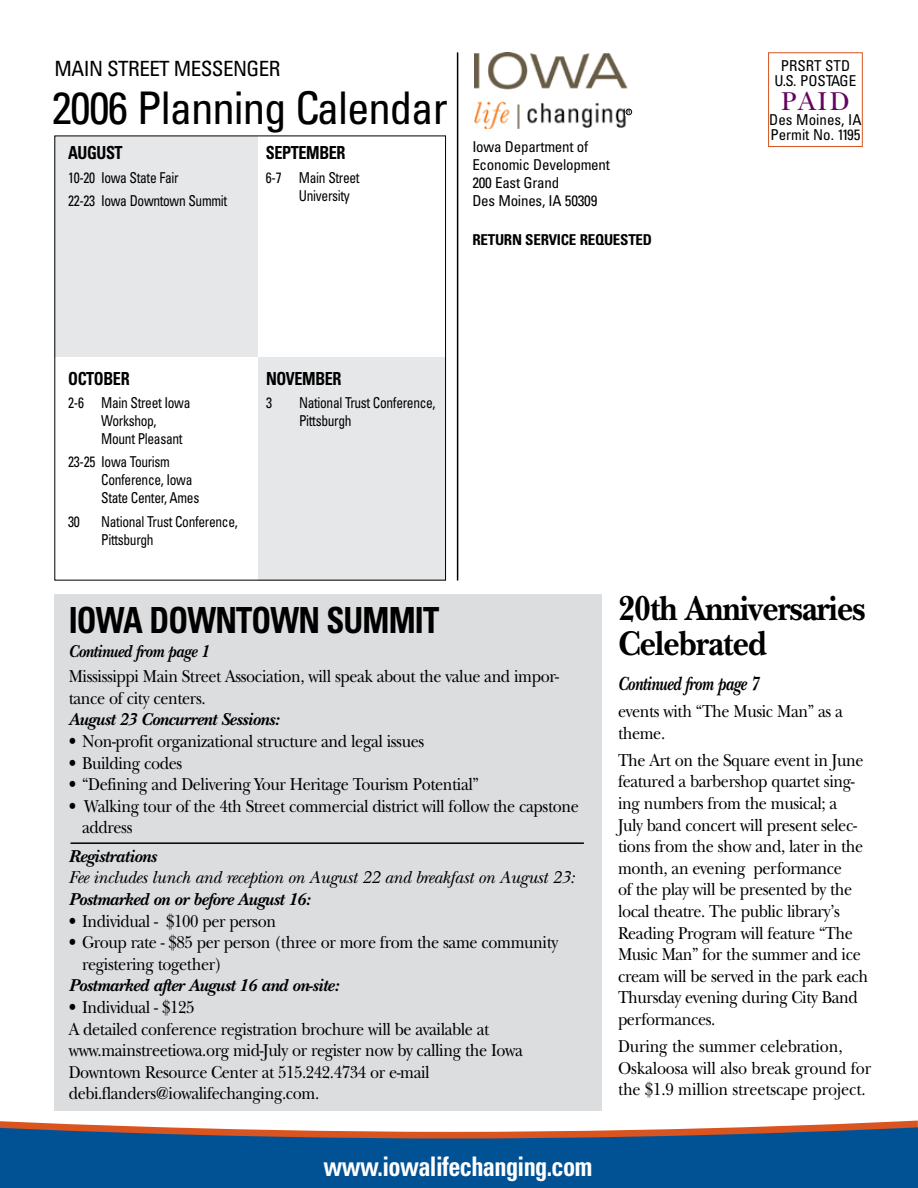
<style>
.page{position:relative;width:918px;height:1188px;background:#fff}
.page>*{position:absolute;margin:0;border:0;box-sizing:border-box;transform-origin:0 0}
.t1{font:condensed 45px "Univers";letter-spacing:-.025em;color:#000}
.t2{font:700 36px/34.5px "New Baskerville";letter-spacing:-.025em;color:#000;scale:.9 1}
.t3{font:700 condensed 36px "Univers";letter-spacing:-.025em;color:#000;scale:.9 1}
.t4{font:700 condensed 27px "Univers";letter-spacing:-.025em;color:#fff;scale:.9 1}
.t5{font:27px "New Baskerville";color:#650360}
.t6{font:condensed 21px "Univers";color:#000}
.t7{font:italic 700 19.95px "New Baskerville";letter-spacing:-.025em;color:#000;scale:.81 1}
.t8{font:18px/21.6px "New Baskerville";letter-spacing:-.025em;color:#000;scale:.9 1}
.t9{font:italic 700 18px "New Baskerville";letter-spacing:-.025em;color:#000}
.t10{font:italic 18px "New Baskerville";letter-spacing:-.025em;color:#000}
.t11{font:700 condensed 18px "Univers";letter-spacing:-.025em;color:#000;scale:.9 1}
.t12{font:italic 700 18px "New Baskerville";letter-spacing:-.025em;color:#000;scale:.9 1}
.t13{font:condensed 15px/18px "Univers";letter-spacing:-.025em;color:#000;scale:.9 1}
.t14{font:condensed 15px/18px "Univers";letter-spacing:-.025em;color:#000}
.t15{font:condensed 15px/15px "Univers";color:#000;text-align:center}
.t16{font:700 condensed 15px "Univers";letter-spacing:-.015em;color:#000}
</style>
<div class="page">
<div style="left:54px;top:594px;width:548px;height:517px;background:#dcddde"></div>
<div style="left:54px;top:136px;width:204px;height:220px;background:#e6e7e8"></div>
<div style="left:259px;top:357px;width:187px;height:224px;background:#e6e7e8"></div>
<svg style="left:0;top:1121px;width:918px;height:6px"></svg>
<svg style="left:0;top:1127px;width:918px;height:61px;background:#1c578d"></svg>
<img style="left:474px;top:53px;width:155px;height:76px">
<div style="left:768px;top:52px;width:95px;height:95px;border:1px solid #d9541e"></div>
<hr style="left:457px;top:52px;width:1px;height:529px;background:#000">
<svg style="left:626px;top:109px;width:6px;height:6px"></svg>
<hr style="left:70px;top:842px;width:514px;height:2px;background:#000">
<p class="t6" style="left:54px;top:55px;width:13px">main</p>
<p class="t6" style="left:107px;top:55px;width:12px">street</p>
<p class="t6" style="left:174px;top:55px;width:13px">messenger</p>
<h1 class="t1" style="left:52px;top:79px;width:398px">2006 Planning Calendar</h1>
<p class="t11" style="left:68px;top:142px;width:22px">AUGUST</p>
<p class="t13" style="left:68px;top:165px;width:178px;line-height:23.4px">10-20 Iowa State Fair<br>22-23 Iowa Downtown Summit</p>
<p class="t11" style="left:266px;top:142px;width:21px">SEPTEM</p>
<p class="t11" style="left:319px;top:142px;width:20px">BER</p>
<p class="t13" style="left:299px;top:168px;width:69px;text-indent:-33px">6-7 Main Street<br>University</p>
<p class="t14" style="left:472px;top:137px;width:139px">Iowa Department of<br>Economic Development<br>200 East Grand<br>Des Moines, IA 50309</p>
<p class="t16" style="left:472px;top:231px;width:181px">RETURN SERVICE REQUESTED</p>
<p class="t11" style="left:68px;top:367px;width:60px">OCTOBER</p>
<p class="t13" style="left:101px;top:393px;width:101px;text-indent:-33px">2-6 Main Street Iowa<br>Workshop,<br>Mount Pleasant</p>
<p class="t13" style="left:101px;top:453px;width:111px;text-indent:-33px">23-25 Iowa Tourism<br>Conference, Iowa<br>State Center, Ames</p>
<p class="t13" style="left:68px;top:512px;width:14px">30</p>
<p class="t13" style="left:101px;top:512px;width:153px">National Trust Conference,<br>Pittsburgh</p>
<p class="t11" style="left:266px;top:367px;width:75px">NOVEMBER</p>
<p class="t13" style="left:266px;top:393px;width:8px">3</p>
<p class="t13" style="left:299px;top:393px;width:153px">National Trust Conference,<br>Pittsburgh</p>
<p class="t15" style="left:775px;top:58px;width:77px">PRSRT STD<br>U.S. Postage</p>
<h3 class="t5" style="left:781px;top:86px;width:70px">PAID</h3>
<p class="t15" style="left:769px;top:112px;width:94px;text-align:left">Des Moines, IA<br>Permit No. 1195</p>
<h2 class="t3" style="left:69px;top:599px;width:413px">IOWA DOWNTOWN SUMMIT</h2>
<p class="t12" style="left:69px;top:641px;width:158px">Continued from page 1</p>
<p class="t8" style="left:69px;top:666px;width:546px">Mississippi Main Street Association, will speak about the value and impor&shy;tance of city centers.</p>
<p class="t9" style="left:69px;top:709px;width:212px">August 23 Concurrent Sessions:</p>
<p class="t8" style="left:69px;top:731px;width:397px">• Non-profit organizational structure and legal issues</p>
<p class="t8" style="left:69px;top:752px;width:128px">• Building codes</p>
<p class="t8" style="left:69px;top:774px;width:457px">• “Defining and Delivering Your Heritage Tourism Potential”</p>
<p class="t8" style="left:82px;top:795px;width:553px;text-indent:-14px">• Walking tour of the 4th Street commercial district will follow the capstone address</p>
<p class="t9" style="left:69px;top:846px;width:89px">Registrations</p>
<p class="t10" style="left:69px;top:867px;width:508px">Fee includes lunch and reception on August 22 and breakfast on August 23:</p>
<p class="t9" style="left:69px;top:889px;width:243px">Postmarked on or before August 16:</p>
<p class="t8" style="left:69px;top:910px;width:232px">• Individual - $100 per person</p>
<p class="t8" style="left:82px;top:932px;width:530px;text-indent:-14px">• Group rate - $85 per person (three or more from the same community registering together)</p>
<p class="t9" style="left:69px;top:975px;width:272px">Postmarked after August 16 and on-site:</p>
<p class="t8" style="left:69px;top:996px;width:506px">• Individual - $125<br>A detailed conference registration brochure will be available at www.mainstreetiowa.org mid-July or register now by calling the Iowa Downtown Resource Center at 515.242.4734 or e-mail debi.flanders@iowalifechanging.com.</p>
<h3 class="t4" style="left:324px;top:1150px;width:300px">WWW.IOWALIFECHANGING.COM</h3>
<h2 class="t2" style="left:618px;top:592px;width:277px">20th Anniversaries<br>Celebrated</h2>
<p class="t7" style="left:618px;top:672px;width:175px">Continued from page 7</p>
<p class="t8" style="left:618px;top:701px;width:251px">events with “The Music Man” as a theme.</p>
<p class="t8" style="left:618px;top:749px;width:280px">The Art on the Square event in June featured a barbershop quartet sing&shy;ing numbers from the musical; a<br>July band concert will present selec&shy;tions from the show and, later in the month, an evening performance<br>of the play will be presented by the local theatre. The public library’s<br>Reading Program will feature “The<br>Music Man” for the summer and ice cream will be served in the park each<br>Thursday evening during City Band performances.</p>
<p class="t8" style="left:618px;top:1036px;width:283px">During the summer celebration,<br>Oskaloosa will also break ground for the $1.9 million streetscape project.</p>
</div>
